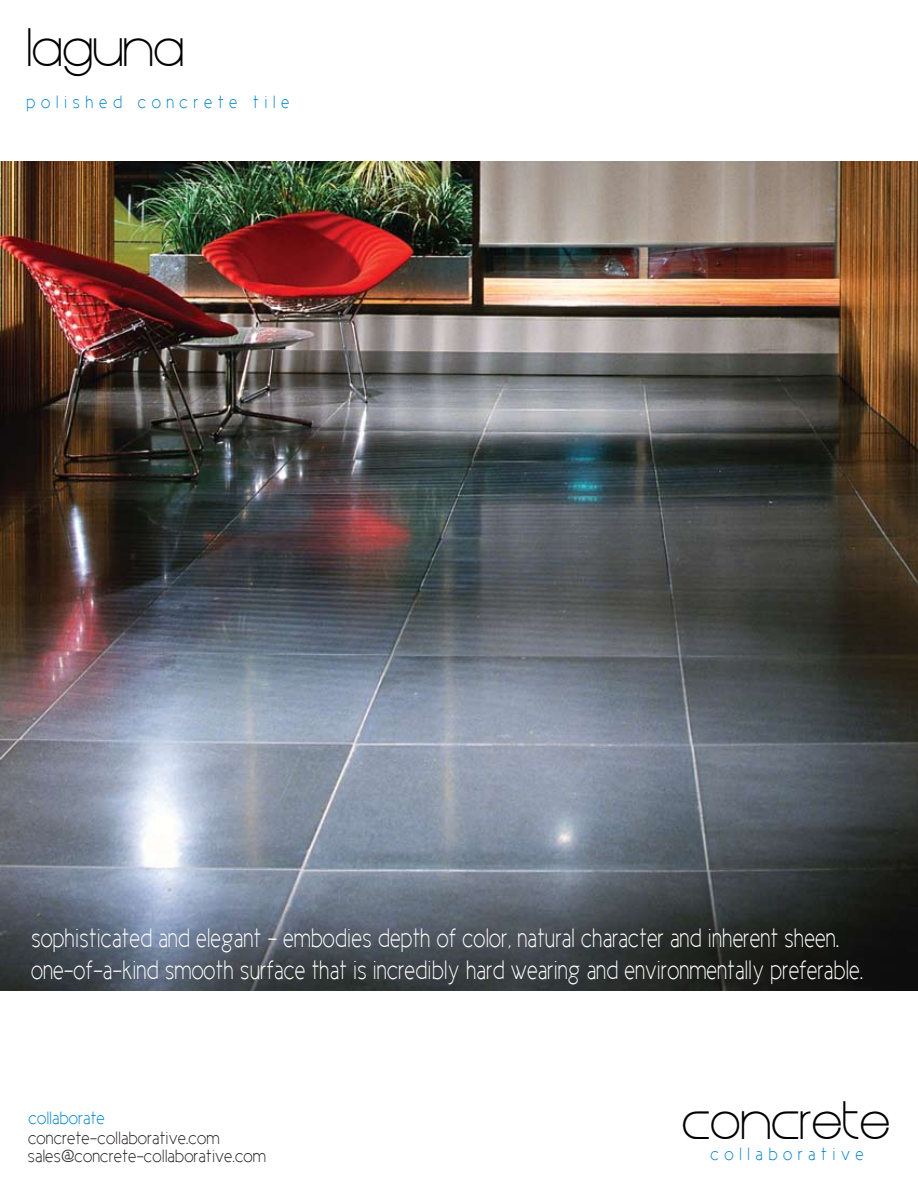
<style>
.page{position:relative;width:918px;height:1188px;background:#fff}
.page>*{position:absolute;margin:0;border:0;box-sizing:border-box;transform-origin:0 0}
.t1{font:45px "Steiner";color:#000}
.t2{font:27px/32.4px "Cicle Fina";color:#fff;scale:.86 1}
.t3{font:18px "Cicle Fina";color:#231f20}
.t4{font:18px "Cicle Fina";letter-spacing:.3em;color:#0083ca}
.t5{font:18px "Cicle Fina";color:#0083ca}
</style>
<div class="page">
<img style="left:0;top:161px;width:918px;height:829px">
<h1 class="t1" style="left:27px;top:28px;width:158px">laguna</h1>
<p class="t4" style="left:27px;top:93px;width:264px">polished concrete tile</p>
<p class="t2" style="left:31px;top:921px;width:969px">sophisticated and elegant - embodies depth of color, natural character and inherent sheen. one-of-a-kind smooth surface that is incredibly hard wearing and environmentally preferable.</p>
<p class="t5" style="left:29px;top:1108px;width:78px">collaborate</p>
<p class="t3" style="left:28px;top:1146px;width:240px">sales@concrete-collaborative.com</p>
<p class="t3" style="left:28px;top:1128px;width:193px">concrete-collaborative.com</p>
<h1 class="t1" style="left:682px;top:1101px;width:210px">concrete</h1>
<p class="t4" style="left:710px;top:1145px;width:155px">collaborative</p>
</div>
